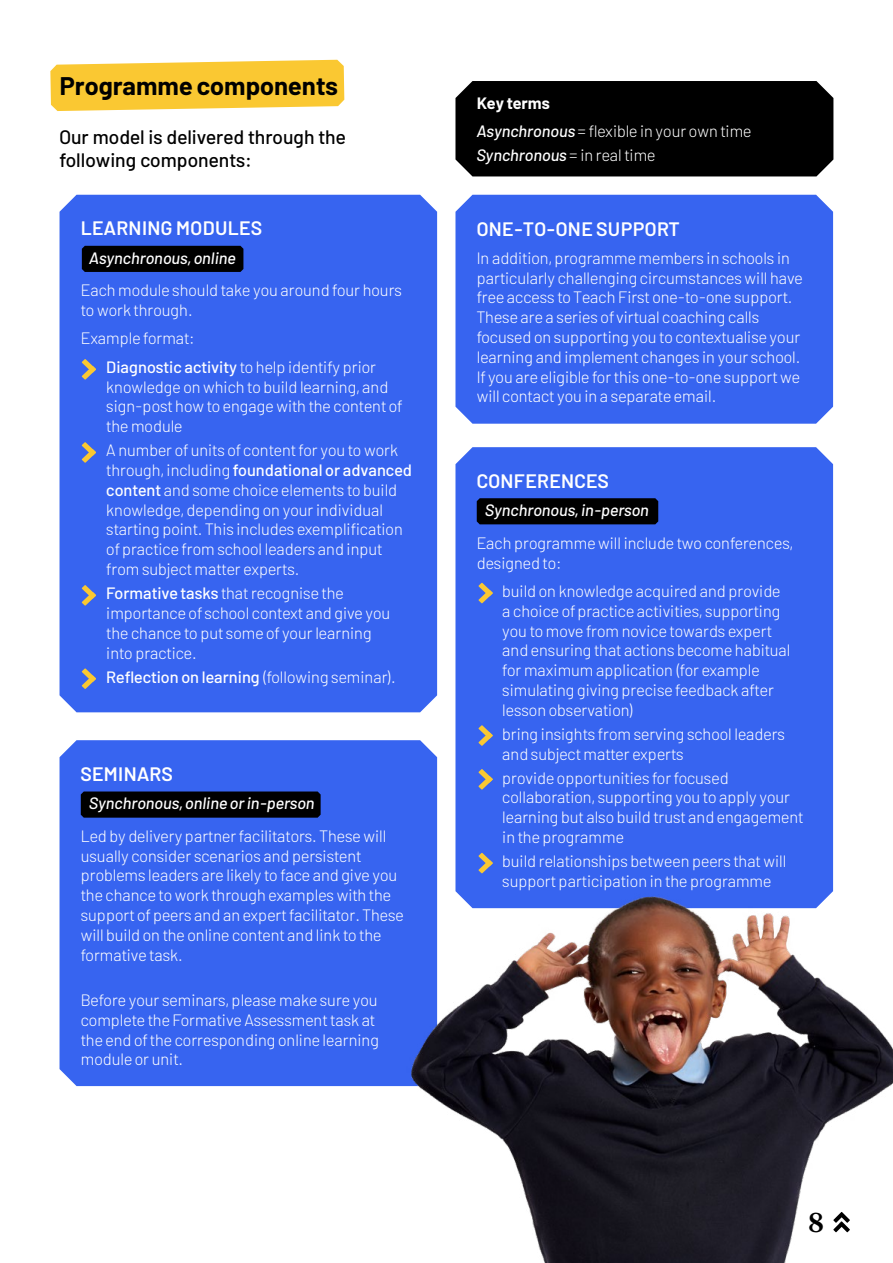
<style>
.page{position:relative;width:893px;height:1263px;background:#fff}
.page>*{position:absolute;margin:0;border:0;box-sizing:border-box;transform-origin:0 0}
.t1{font:600 27px "Noe Text";color:#000}
.t2{font:700 25.5px "Barlow";color:#000}
.t3{font:600 19.5px "Barlow";letter-spacing:.02em;color:#fff}
.t4{font:500 19.5px/23.4px "Barlow";color:#000}
.t5{font:300 16.5px/19.8px "Barlow";color:#fff}
.t6{font:italic 500 16.5px "Barlow";color:#fff}
.t7{font:500 16.5px "Barlow";color:#fff}
.s1{font-weight:500}
.s2{font-weight:300}
.s3{font-weight:700}
.s4{font-weight:500;font-style:italic}
.s5{font-weight:300;font-style:normal}
</style>
<div class="page">
<div style="left:455px;top:81px;width:378px;height:95px;background:#000"></div>
<div style="left:455px;top:447px;width:378px;height:255px;background:#3764f0"></div>
<div style="left:477px;top:498px;width:181px;height:26px;background:#000"></div>
<div style="left:60px;top:740px;width:310px;height:346px;background:#3764f0"></div>
<svg style="left:81px;top:791px;width:240px;height:27px"></svg>
<div style="left:455px;top:195px;width:378px;height:229px;background:#3764f0"></div>
<div style="left:60px;top:195px;width:377px;height:517px;background:#3764f0"></div>
<div style="left:82px;top:246px;width:161px;height:26px;background:#000"></div>
<svg style="left:50px;top:60px;width:294px;height:51px"></svg>
<svg style="left:82px;top:359px;width:14px;height:20px"></svg>
<svg style="left:82px;top:442px;width:14px;height:21px"></svg>
<svg style="left:82px;top:585px;width:14px;height:20px"></svg>
<svg style="left:82px;top:668px;width:14px;height:21px"></svg>
<svg style="left:479px;top:583px;width:14px;height:20px"></svg>
<img style="left:370px;top:702px;width:523px;height:561px">
<h2 class="t2" style="left:60px;top:67px;width:280px">Programme components</h2>
<p class="t4" style="left:60px;top:123px;width:288px">Our model is delivered through the following components:</p>
<p class="t3" style="left:81px;top:214px;width:183px">LEARNING MODULES</p>
<p class="t6" style="left:89px;top:246px;width:148px">Asynchronous, online</p>
<p class="t5" style="left:81px;top:279px;width:323px">Each module should take you around four hours to work through.</p>
<p class="t5" style="left:81px;top:327px;width:115px">Example format:</p>
<p class="t5" style="left:106px;top:356px;width:298px;text-indent:-17px"><span class="s1">• Diagnostic activity</span> to help identify prior knowledge on which to build learning, and sign-post how to engage with the content of the module</p>
<p class="t5" style="left:106px;top:439px;width:307px;text-indent:-17px">• A number of units of content for you to work through, including <span class="s1">foundational or advanced content</span> and some choice elements to build knowledge, depending on your individual starting point. This includes exemplification of practice from school leaders and input from subject matter experts.</p>
<p class="t5" style="left:106px;top:582px;width:285px;text-indent:-17px"><span class="s1">• Formative tasks</span> that recognise the importance of school context and give you the chance to put some of your learning into practice.</p>
<p class="t7" style="left:89px;top:665px;width:308px">• Reflection on learning <span class="s2">(following seminar).</span></p>
<p class="t3" style="left:81px;top:760px;width:93px">SEMINARS</p>
<p class="t6" style="left:89px;top:791px;width:227px">Synchronous, online or in-person</p>
<p class="t5" style="left:81px;top:825px;width:324px">Led by delivery partner facilitators. These will usually consider scenarios and persistent problems leaders are likely to face and give you the chance to work through examples with the support of peers and an expert facilitator. These will build on the online content and link to the formative task.</p>
<p class="t5" style="left:81px;top:989px;width:300px">Before your seminars, please make sure you complete the Formative Assessment task at the end of the corresponding online learning module or unit.</p>
<p class="t5" style="left:477px;top:88px;width:276px;line-height:28.3px"><span class="s3">Key terms<br></span><span class="s4">Asynchronous</span> = flexible in your own time</p>
<p class="t6" style="left:477px;top:143px;width:180px">Synchronous <span class="s5">= in real time</span></p>
<p class="t3" style="left:477px;top:214px;width:204px">ONE-TO-ONE SUPPORT</p>
<p class="t5" style="left:477px;top:247px;width:327px">In addition, programme members in schools in particularly challenging circumstances will have free access to Teach First one-to-one support.<br>These are a series of virtual coaching calls focused on supporting you to contextualise your learning and implement changes in your school.<br>If you are eligible for this one-to-one support we will contact you in a separate email.</p>
<p class="t3" style="left:477px;top:467px;width:134px">CONFERENCES</p>
<p class="t6" style="left:485px;top:498px;width:165px">Synchronous, in-person</p>
<p class="t5" style="left:477px;top:532px;width:318px">Each programme will include two conferences, designed to:</p>
<p class="t5" style="left:502px;top:580px;width:290px;text-indent:-17px">• build on knowledge acquired and provide a choice of practice activities, supporting you to move from novice towards expert and ensuring that actions become habitual for maximum application (for example simulating giving precise feedback after lesson observation)</p>
<p class="t5" style="left:502px;top:723px;width:284px;text-indent:-17px">• bring insights from serving school leaders and subject matter experts</p>
<p class="t5" style="left:502px;top:766px;width:303px;text-indent:-17px">• provide opportunities for focused collaboration, supporting you to apply your learning but also build trust and engagement in the programme</p>
<p class="t5" style="left:485px;top:850px;width:302px;text-align:center">• build relationships between peers that will support participation in the programme</p>
<h1 class="t1" style="left:808px;top:1202px;width:17px">8</h1>
</div>
